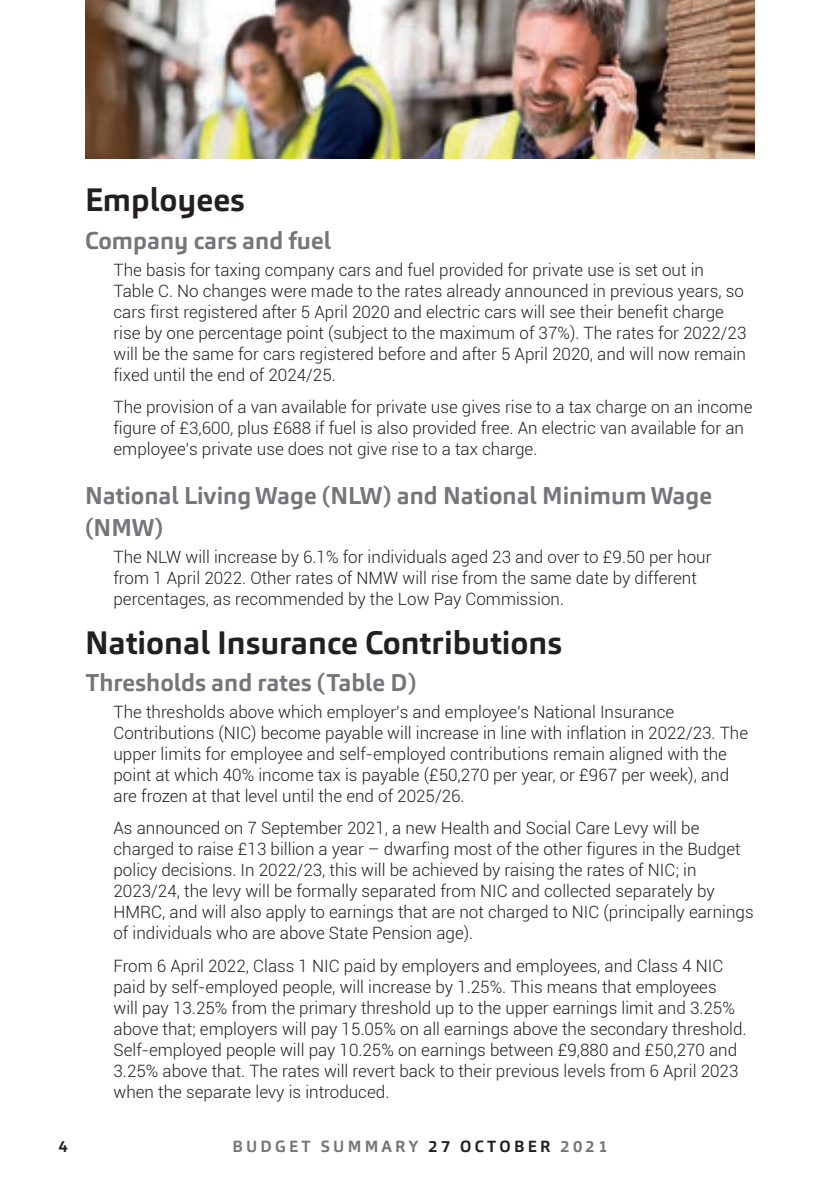
<style>
.page{position:relative;width:840px;height:1191px;background:#fff}
.page>*{position:absolute;margin:0;border:0;box-sizing:border-box;transform-origin:0 0}
.t1{font:700 32px "Carnac";color:#231f20}
.t2{font:700 24px/32px "Carnac";color:#757679}
.t3{font:300 17px/21px "Roboto";color:#231f20}
.t4{font:700 16px "Carnac";letter-spacing:.2em;color:#757679}
.t5{font:700 16px "Carnac";color:#231f20}
.s1{color:#231f20}
</style>
<div class="page">
<img style="left:85px;top:0;width:669px;height:158px">
<h1 class="t1" style="left:85px;top:179px;width:161px">Employees</h1>
<h2 class="t2" style="left:85px;top:224px;width:247px">Company cars and fuel</h2>
<p class="t3" style="left:113px;top:258px;width:634px">The basis for taxing company cars and fuel provided for private use is set out in Table C. No changes were made to the rates already announced in previous years, so cars first registered after 5 April 2020 and electric cars will see their benefit charge rise by one percentage point (subject to the maximum of 37%). The rates for 2022/23 will be the same for cars registered before and after 5 April 2020, and will now remain fixed until the end of 2024/25.</p>
<p class="t3" style="left:113px;top:396px;width:640px">The provision of a van available for private use gives rise to a tax charge on an income figure of £3,600, plus £688 if fuel is also provided free. An electric van available for an employee’s private use does not give rise to a tax charge.</p>
<h2 class="t2" style="left:85px;top:479px;width:628px">National Living Wage (NLW) and National Minimum Wage (NMW)</h2>
<p class="t3" style="left:113px;top:545px;width:599px">The NLW will increase by 6.1% for individuals aged 23 and over to £9.50 per hour from 1 April 2022. Other rates of NMW will rise from the same date by different percentages, as recommended by the Low Pay Commission.</p>
<h1 class="t1" style="left:85px;top:622px;width:478px">National Insurance Contributions</h1>
<h2 class="t2" style="left:85px;top:667px;width:333px">Thresholds and rates (Table D)</h2>
<p class="t3" style="left:113px;top:701px;width:636px">The thresholds above which employer’s and employee’s National Insurance Contributions (NIC) become payable will increase in line with inflation in 2022/23. The upper limits for employee and self-employed contributions remain aligned with the point at which 40% income tax is payable (£50,270 per year, or £967 per week), and are frozen at that level until the end of 2025/26.</p>
<p class="t3" style="left:113px;top:817px;width:641px">As announced on 7 September 2021, a new Health and Social Care Levy will be charged to raise £13 billion a year – dwarfing most of the other figures in the Budget policy decisions. In 2022/23, this will be achieved by raising the rates of NIC; in 2023/24, the levy will be formally separated from NIC and collected separately by HMRC, and will also apply to earnings that are not charged to NIC (principally earnings of individuals who are above State Pension age).</p>
<p class="t3" style="left:113px;top:954px;width:634px">From 6 April 2022, Class 1 NIC paid by employers and employees, and Class 4 NIC paid by self-employed people, will increase by 1.25%. This means that employees<br>will pay 13.25% from the primary threshold up to the upper earnings limit and 3.25% above that; employers will pay 15.05% on all earnings above the secondary threshold.<br>Self-employed people will pay 10.25% on earnings between £9,880 and £50,270 and 3.25% above that. The rates will revert back to their previous levels from 6 April 2023 when the separate levy is introduced.</p>
<p class="t5" style="left:59px;top:1136px;width:11px">4</p>
<p class="t4" style="left:232px;top:1136px;width:376px">BUDGET SUMMARY <span class="s1">27 OCTOBER</span> 2021</p>
</div>
